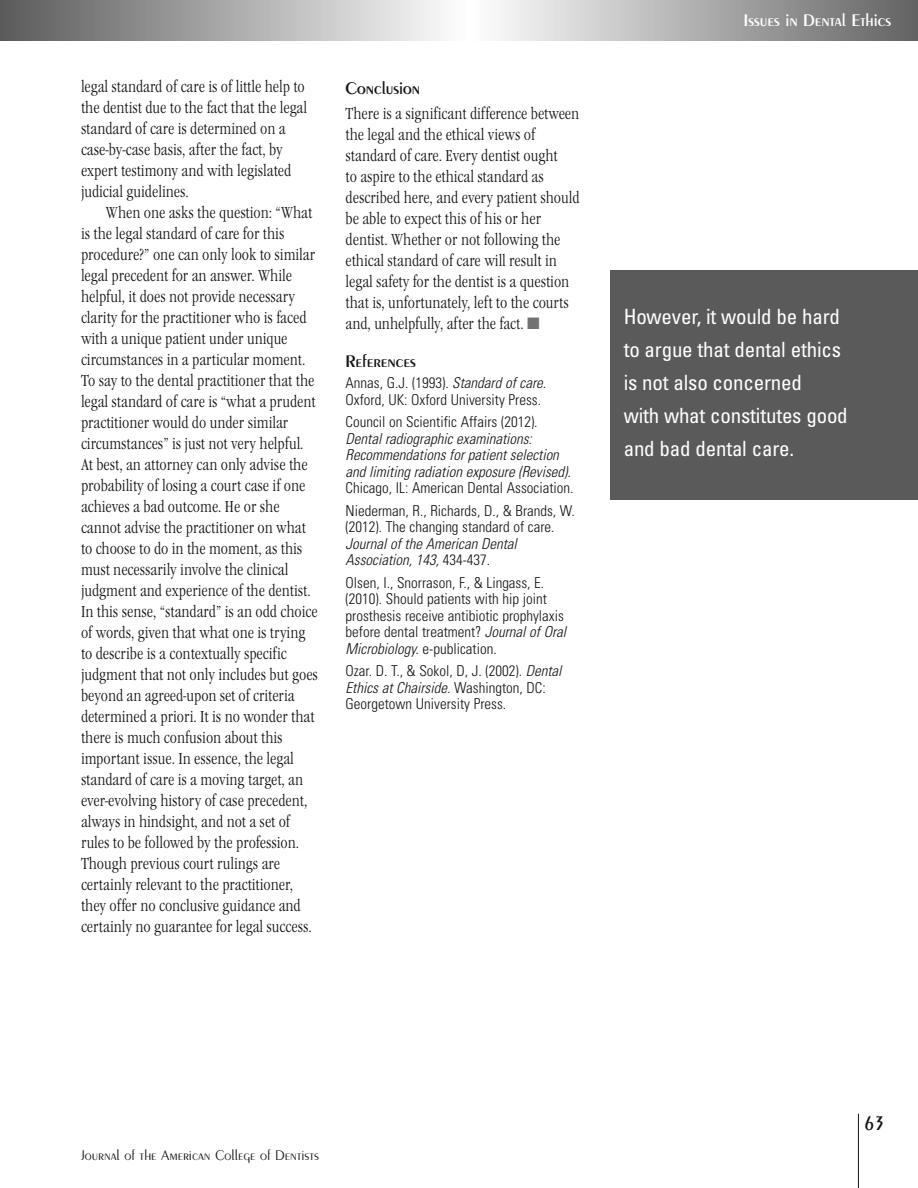
<style>
.page{position:relative;width:918px;height:1188px;background:#fff}
.page>*{position:absolute;margin:0;border:0;box-sizing:border-box;transform-origin:0 0}
.t1{font:condensed 21px/33px "Univers";letter-spacing:-.01em;color:#fff}
.t2{font:600 21px "Peignot";color:#141414;scale:.9 1}
.t3{font:600 18px "Peignot";color:#141414}
.t4{font:600 18px "Peignot";color:#fff}
.t5{font:300 condensed 16.5px/21px "Garamond Itc T";color:#141414}
.t6{font:300 condensed 15px/16.5px "Univers";color:#141414}
.t7{font:italic 300 condensed 15px/16.5px "Univers";color:#141414}
.t8{font:300 15px "Peignot";color:#141414}
.s1{color:#727272}
.s2{font-style:italic}
.s3{font-style:normal}
</style>
<div class="page">
<hr style="left:858px;top:1114px;width:1px;height:74px;background:#141414">
<svg style="left:0;top:0;width:918px;height:40px;background:#aeaeae"></svg>
<div style="left:610px;top:270px;width:308px;height:229px;background:#5a5a5a"></div>
<p class="t5" style="left:81px;top:76px;width:228px">legal standard of care is of little help to the dentist due to the fact that the legal standard of care is determined on a case-by-case basis, after the fact, by expert testimony and with legislated judicial guidelines.</p>
<p class="t5" style="left:81px;top:202px;width:239px;text-indent:25px">When one asks the question: “What is the legal standard of care for this procedure?” one can only look to similar legal precedent for an answer. While helpful, it does not provide necessary clarity for the practitioner who is faced with a unique patient under unique circumstances in a particular moment.<br>To say to the dental practitioner that the legal standard of care is “what a prudent practitioner would do under similar circumstances” is just not very helpful.<br>At best, an attorney can only advise the probability of losing a court case if one achieves a bad outcome. He or she cannot advise the practitioner on what to choose to do in the moment, as this must necessarily involve the clinical judgment and experience of the dentist.<br>In this sense, “standard” is an odd choice of words, given that what one is trying to describe is a contextually specific judgment that not only includes but goes beyond an agreed-upon set of criteria determined a priori. It is no wonder that there is much confusion about this important issue. In essence, the legal standard of care is a moving target, an ever-evolving history of case precedent, always in hindsight, and not a set of rules to be followed by the profession.<br>Though previous court rulings are certainly relevant to the practitioner, they offer no conclusive guidance and certainly no guarantee for legal success.</p>
<p class="t3" style="left:346px;top:81px;width:76px">Conclusion</p>
<p class="t5" style="left:346px;top:103px;width:236px">There is a significant difference between the legal and the ethical views of standard of care. Every dentist ought<br>to aspire to the ethical standard as described here, and every patient should be able to expect this of his or her dentist. Whether or not following the ethical standard of care will result in legal safety for the dentist is a question that is, unfortunately, left to the courts and, unhelpfully, after the fact. <span class="s1">■</span></p>
<p class="t3" style="left:346px;top:354px;width:72px">References</p>
<p class="t6" style="left:346px;top:376px;width:202px">Annas, G.J. (1993). <span class="s2">Standard of care.<br></span>Oxford, UK: Oxford University Press.</p>
<p class="t6" style="left:346px;top:415px;width:194px">Council on Scientific Affairs (2012).</p>
<p class="t7" style="left:346px;top:431px;width:227px">Dental radiographic examinations:<br>Recommendations for patient selection and limiting radiation exposure (Revised).</p>
<p class="t6" style="left:346px;top:478px;width:231px;line-height:22.5px">Chicago, IL: American Dental Association.<br>Niederman, R., Richards, D., &amp; Brands, W.</p>
<p class="t6" style="left:346px;top:520px;width:210px">(2012). The changing standard of care.</p>
<p class="t7" style="left:346px;top:536px;width:173px">Journal of the American Dental<br>Association, 143, <span class="s3">434-437.</span></p>
<p class="t6" style="left:346px;top:575px;width:222px">Olsen, I., Snorrason, F., &amp; Lingass, E. (2010). Should patients with hip joint prosthesis receive antibiotic prophylaxis before dental treatment? <span class="s2">Journal of Oral Microbiology.</span> e-publication.</p>
<p class="t6" style="left:346px;top:664px;width:217px">Ozar. D. T., &amp; Sokol, D, J. (2002). <span class="s2">Dental<br>Ethics at Chairside.</span> Washington, DC:<br>Georgetown University Press.</p>
<p class="t4" style="left:744px;top:13px;width:149px">Issues in Dental Ethics</p>
<p class="t1" style="left:624px;top:302px;width:226px">However, it would be hard to argue that dental ethics is not also concerned<br>with what constitutes good and bad dental care.</p>
<p class="t8" style="left:81px;top:1150px;width:239px">Journal of the American College of Dentists</p>
<p class="t2" style="left:864px;top:1115px;width:24px">63</p>
</div>
